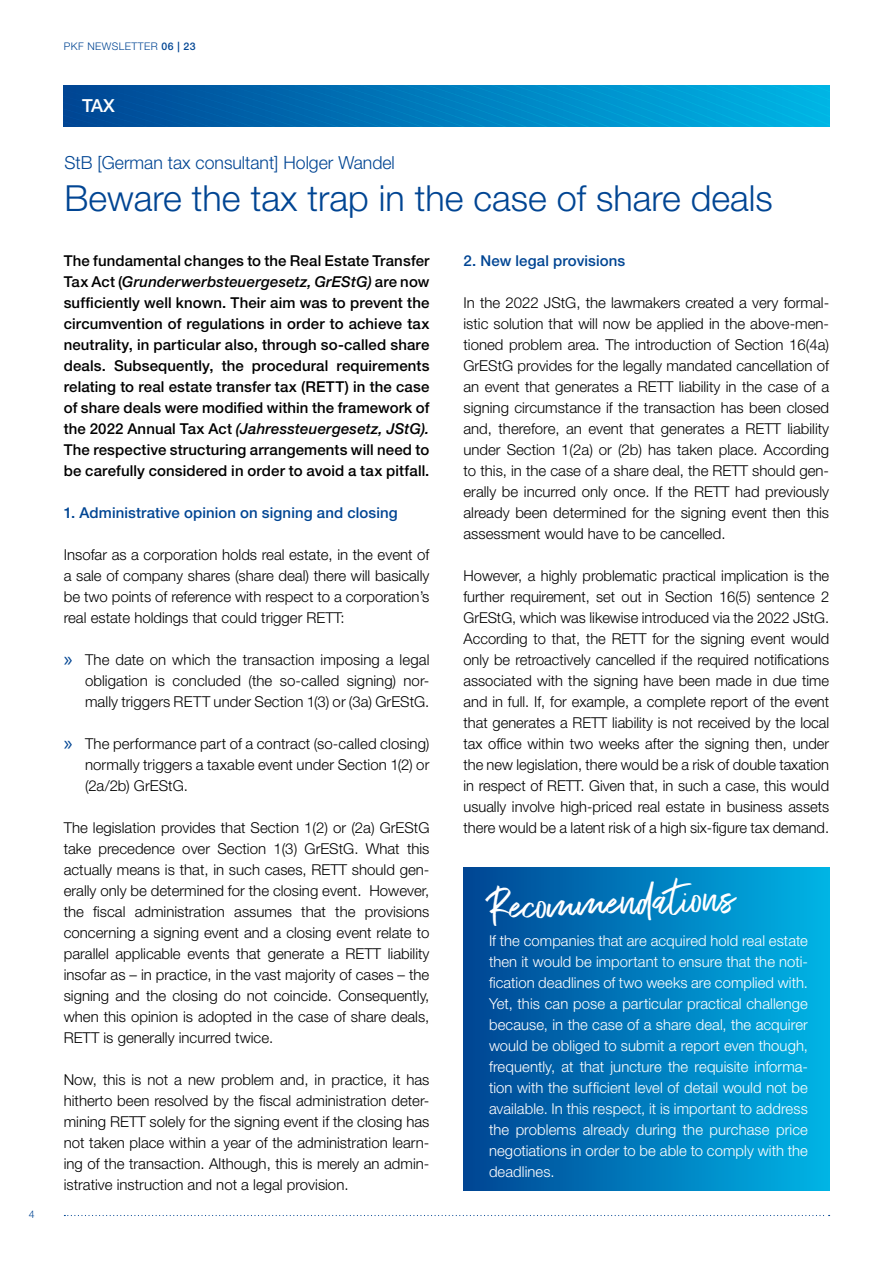
<style>
.page{position:relative;width:893px;height:1263px;background:#fff}
.page>*{position:absolute;margin:0;border:0;box-sizing:border-box;transform-origin:0 0}
.t1{font:46.5px "Exceptional";color:#fff}
.t2{font:300 36px "Helvetica Neue LT Std";color:#014593}
.t3{font:300 18px "Helvetica Neue LT Std";color:#014593}
.t4{font:500 18px "Helvetica Neue LT Std";color:#fff}
.t5{font:300 15px/21px "Helvetica Neue LT Std";color:#000;text-align:justify}
.t6{font:500 15px/21px "Helvetica Neue LT Std";letter-spacing:.005em;color:#000;text-align:justify}
.t7{font:300 15px/21px "Helvetica Neue LT Std";letter-spacing:.005em;color:#fff;text-align:justify}
.t8{font:500 15px "Helvetica Neue LT Std";letter-spacing:.005em;color:#014593}
.t9{font:300 10.5px "Helvetica Neue LT Std";letter-spacing:.04em;color:#014593}
.s1{font-weight:500}
.s2{font-style:italic}
.s3{font-family:"Myriad Pro";font-weight:400;font-size:21px;color:#014593}
</style>
<div class="page">
<svg style="left:64px;top:1215px;width:766px;height:1px"></svg>
<svg style="left:64px;top:85px;width:765px;height:42px;background:#007dbd"></svg>
<div style="left:463px;top:867px;width:366px;height:324px;background:linear-gradient(to right,#004493,#00b4e6)"></div>
<p class="t9" style="left:29px;top:1208px;width:7px">4</p>
<p class="t9" style="left:64px;top:40px;width:133px">PKF NEWSLETTER <span class="s1">06 | 23</span></p>
<p class="t4" style="left:82px;top:95px;width:34px">TAX</p>
<p class="t3" style="left:65px;top:151px;width:332px">StB [German tax consultant] Holger Wandel</p>
<h2 class="t2" style="left:65px;top:176px;width:710px">Beware the tax trap in the case of share deals</h2>
<p class="t6" style="left:64px;top:250px;width:367px">The fundamental changes to the Real Estate Transfer Tax Act (<span class="s2">Grunderwerbsteuergesetz, GrEStG)</span> are now sufficiently well known. Their aim was to prevent the circumvention of regulations in order to achieve tax neutrality, in particular also, through so-called share deals. Subsequently, the procedural requirements relating to real estate transfer tax (RETT) in the case of share deals were modified within the framework of the 2022 Annual Tax Act <span class="s2">(Jahressteuergesetz, JStG).<br></span>The respective structuring arrangements will need to be carefully considered in order to avoid a tax pitfall.</p>
<p class="t8" style="left:64px;top:503px;width:335px">1. Administrative opinion on signing and closing</p>
<p class="t5" style="left:64px;top:543px;width:367px">Insofar as a corporation holds real estate, in the event of a sale of company shares (share deal) there will basically be two points of reference with respect to a corporation’s real estate holdings that could trigger RETT:</p>
<p class="t5" style="left:85px;top:648px;width:346px;text-indent:-21px"><span class="s3">»</span> The date on which the transaction imposing a legal obligation is concluded (the so-called signing) nor&shy;mally triggers RETT under Section 1(3) or (3a) GrEStG.</p>
<p class="t5" style="left:85px;top:732px;width:346px;text-indent:-21px"><span class="s3">»</span> The performance part of a contract (so-called closing) normally triggers a taxable event under Section 1(2) or (2a/2b) GrEStG.</p>
<p class="t5" style="left:64px;top:816px;width:367px">The legislation provides that Section 1(2) or (2a) GrEStG take precedence over Section 1(3) GrEStG. What this actually means is that, in such cases, RETT should gen&shy;erally only be determined for the closing event. However, the fiscal administration assumes that the provisions concerning a signing event and a closing event relate to parallel applicable events that generate a RETT liability insofar as – in practice, in the vast majority of cases – the signing and the closing do not coincide. Consequently, when this opinion is adopted in the case of share deals, RETT is generally incurred twice.</p>
<p class="t5" style="left:64px;top:1068px;width:367px">Now, this is not a new problem and, in practice, it has hitherto been resolved by the fiscal administration deter&shy;mining RETT solely for the signing event if the closing has not taken place within a year of the administration learn&shy;ing of the transaction. Although, this is merely an admin&shy;istrative instruction and not a legal provision.</p>
<p class="t8" style="left:463px;top:251px;width:163px">2. New legal provisions</p>
<p class="t5" style="left:463px;top:291px;width:367px">In the 2022 JStG, the lawmakers created a very formal&shy;istic solution that will now be applied in the above-men&shy;tioned problem area. The introduction of Section 16(4a)<br>GrEStG provides for the legally mandated cancellation of an event that generates a RETT liability in the case of a signing circumstance if the transaction has been closed and, therefore, an event that generates a RETT liability under Section 1(2a) or (2b) has taken place. According to this, in the case of a share deal, the RETT should gen&shy;erally be incurred only once. If the RETT had previously already been determined for the signing event then this assessment would have to be cancelled.</p>
<p class="t5" style="left:463px;top:564px;width:367px">However, a highly problematic practical implication is the further requirement, set out in Section 16(5) sentence 2<br>GrEStG, which was likewise introduced via the 2022 JStG.<br>According to that, the RETT for the signing event would only be retroactively cancelled if the required notifications associated with the signing have been made in due time and in full. If, for example, a complete report of the event that generates a RETT liability is not received by the local tax office within two weeks after the signing then, under the new legislation, there would be a risk of double taxation in respect of RETT. Given that, in such a case, this would usually involve high-priced real estate in business assets there would be a latent risk of a high six-figure tax demand.</p>
<h1 class="t1" style="left:485px;top:872px;width:251px;rotate:-2deg">Recommendations</h1>
<p class="t7" style="left:489px;top:930px;width:320px">If the companies that are acquired hold real estate then it would be important to ensure that the noti&shy;fication deadlines of two weeks are complied with.<br>Yet, this can pose a particular practical challenge because, in the case of a share deal, the acquirer would be obliged to submit a report even though, frequently, at that juncture the requisite informa&shy;tion with the sufficient level of detail would not be available. In this respect, it is important to address the problems already during the purchase price negotiations in order to be able to comply with the deadlines.</p>
</div>
